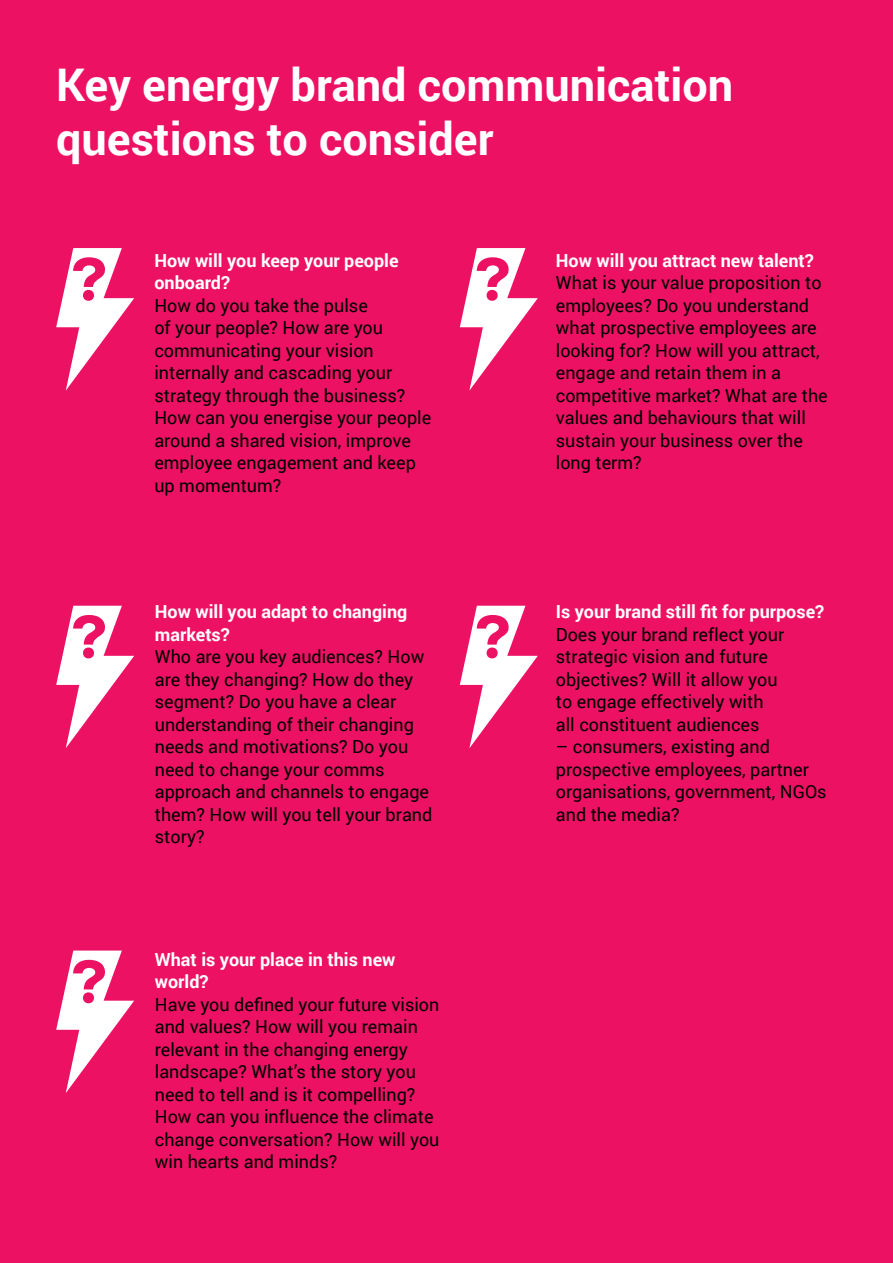
<style>
.page{position:relative;width:893px;height:1263px;background:#ed1164}
.page>*{position:absolute;margin:0;border:0;box-sizing:border-box;transform-origin:0 0}
.t1{font:800 60px "Nexa";color:#ed1164}
.t2{font:700 45px/54px "Roboto";color:#fff}
.t3{font:18px/22.5px "Roboto";color:#000}
.t4{font:700 18px/22.5px "Roboto";color:#fff}
</style>
<div class="page">
<svg style="left:56px;top:248px;width:78px;height:143px"></svg>
<svg style="left:460px;top:248px;width:78px;height:143px"></svg>
<svg style="left:56px;top:606px;width:78px;height:142px"></svg>
<svg style="left:460px;top:606px;width:78px;height:142px"></svg>
<svg style="left:56px;top:950px;width:78px;height:143px"></svg>
<h2 class="t2" style="left:56px;top:56px;width:678px">Key energy brand communication questions to consider</h2>
<p class="t4" style="left:154px;top:249px;width:246px">How will you keep your people onboard?</p>
<p class="t3" style="left:154px;top:294px;width:278px">How do you take the pulse<br>of your people? How are you communicating your vision internally and cascading your strategy through the business?<br>How can you energise your people around a shared vision, improve employee engagement and keep up momentum?</p>
<h1 class="t1" style="left:71px;top:241px;width:37px">?</h1>
<h1 class="t1" style="left:475px;top:241px;width:37px">?</h1>
<p class="t4" style="left:155px;top:600px;width:254px">How will you adapt to changing markets?</p>
<p class="t3" style="left:155px;top:645px;width:279px">Who are you key audiences? How are they changing? How do they segment? Do you have a clear understanding of their changing needs and motivations? Do you need to change your comms approach and channels to engage them? How will you tell your brand story?</p>
<h1 class="t1" style="left:71px;top:599px;width:37px">?</h1>
<h1 class="t1" style="left:475px;top:599px;width:37px">?</h1>
<h1 class="t1" style="left:71px;top:944px;width:37px">?</h1>
<p class="t4" style="left:155px;top:947px;width:242px">What is your place in this new world?</p>
<p class="t3" style="left:155px;top:992px;width:286px">Have you defined your future vision and values? How will you remain relevant in the changing energy landscape? What’s the story you need to tell and is it compelling?<br>How can you influence the climate change conversation? How will you win hearts and minds?</p>
<p class="t4" style="left:556px;top:249px;width:259px">How will you attract new talent?</p>
<p class="t3" style="left:556px;top:271px;width:273px">What is your value proposition to employees? Do you understand what prospective employees are looking for? How will you attract, engage and retain them in a competitive market? What are the values and behaviours that will sustain your business over the long term?</p>
<p class="t4" style="left:556px;top:600px;width:270px">Is your brand still fit for purpose?</p>
<p class="t3" style="left:556px;top:622px;width:230px">Does your brand reflect your strategic vision and future objectives? Will it allow you to engage effectively with all constituent audiences</p>
<p class="t3" style="left:556px;top:735px;width:272px">– consumers, existing and prospective employees, partner organisations, government, NGOs and the media?</p>
</div>
